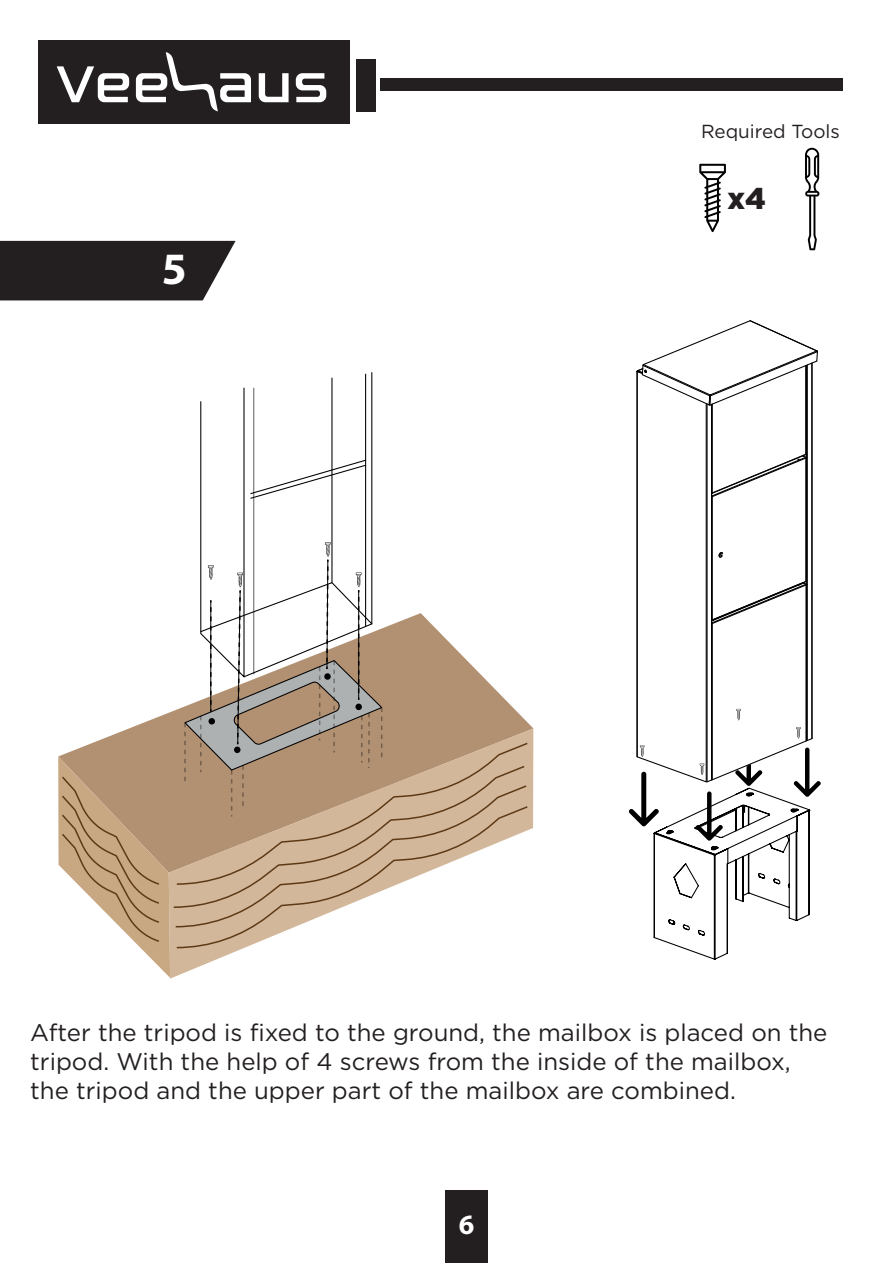
<style>
.page{position:relative;width:893px;height:1263px;background:#fff}
.page>*{position:absolute;margin:0;border:0;box-sizing:border-box;transform-origin:0 0}
.t1{font:700 45px "Myriad Pro";color:#fff}
.t2{font:900 30px "Gotham";color:#231f20}
.t3{font:700 28.05px "Myriad Pro";color:#fff}
.t4{font:24px/28.8px "Gotham";color:#231f20}
.t5{font:18.9px "Gotham";color:#231f20}
</style>
<div class="page">
<svg style="left:60px;top:613px;width:473px;height:143px"></svg>
<svg style="left:169px;top:728px;width:364px;height:251px"></svg>
<svg style="left:699px;top:164px;width:27px;height:68px"></svg>
<svg style="left:736px;top:709px;width:5px;height:11px"></svg>
<svg style="left:805px;top:148px;width:14px;height:102px"></svg>
<div style="left:38px;top:40px;width:312px;height:83px;background:#231f20"></div>
<svg style="left:259px;top:73px;width:30px;height:29px"></svg>
<svg style="left:296px;top:73px;width:30px;height:29px"></svg>
<svg style="left:57px;top:52px;width:194px;height:59px"></svg>
<div style="left:380px;top:78px;width:462px;height:12px;background:#231f20"></div>
<div style="left:356px;top:59px;width:20px;height:52px;background:#231f20"></div>
<svg style="left:0;top:241px;width:236px;height:59px;background:#322e2f"></svg>
<div style="left:446px;top:1191px;width:42px;height:72px;background:#231f20"></div>
<hr style="left:807px;top:365px;width:1px;height:375px;background:#000001">
<hr style="left:706px;top:404px;width:2px;height:378px;background:#000001">
<hr style="left:712px;top:404px;width:1px;height:89px;background:#000001">
<hr style="left:637px;top:372px;width:1px;height:385px;background:#000001">
<hr style="left:712px;top:623px;width:1px;height:157px;background:#000001">
<hr style="left:712px;top:497px;width:1px;height:123px;background:#000001">
<hr style="left:811px;top:363px;width:2px;height:376px;background:#000001">
<hr style="left:636px;top:371px;width:1px;height:386px;background:#000001">
<hr style="left:711px;top:404px;width:1px;height:376px;background:#000001">
<hr style="left:806px;top:585px;width:1px;height:156px;background:#000001">
<hr style="left:805px;top:365px;width:2px;height:89px;background:#000001">
<svg style="left:712px;top:453px;width:95px;height:45px"></svg>
<hr style="left:805px;top:458px;width:2px;height:123px;background:#000001">
<svg style="left:712px;top:580px;width:96px;height:45px"></svg>
<svg style="left:718px;top:552px;width:5px;height:6px"></svg>
<svg style="left:636px;top:320px;width:182px;height:86px"></svg>
<svg style="left:629px;top:727px;width:192px;height:233px"></svg>
<svg style="left:183px;top:372px;width:201px;height:369px"></svg>
<svg style="left:175px;top:741px;width:354px;height:64px;background:#b1977e"></svg>
<svg style="left:172px;top:764px;width:354px;height:145px;background:#b8997b"></svg>
<svg style="left:174px;top:784px;width:354px;height:144px;background:#bc9e80"></svg>
<svg style="left:175px;top:805px;width:354px;height:144px"></svg>
<svg style="left:58px;top:756px;width:112px;height:222px"></svg>
<p class="t5" style="left:701px;top:119px;width:140px">Required Tools</p>
<h1 class="t1" style="left:162px;top:240px;width:26px">5</h1>
<p class="t2" style="left:727px;top:177px;width:40px">x4</p>
<p class="t4" style="left:30px;top:1018px;width:799px">After the tripod is fixed to the ground, the mailbox is placed on the tripod. With the help of 4 screws from the inside of the mailbox, the tripod and the upper part of the mailbox are combined.</p>
<p class="t3" style="left:459px;top:1206px;width:17px">6</p>
</div>
